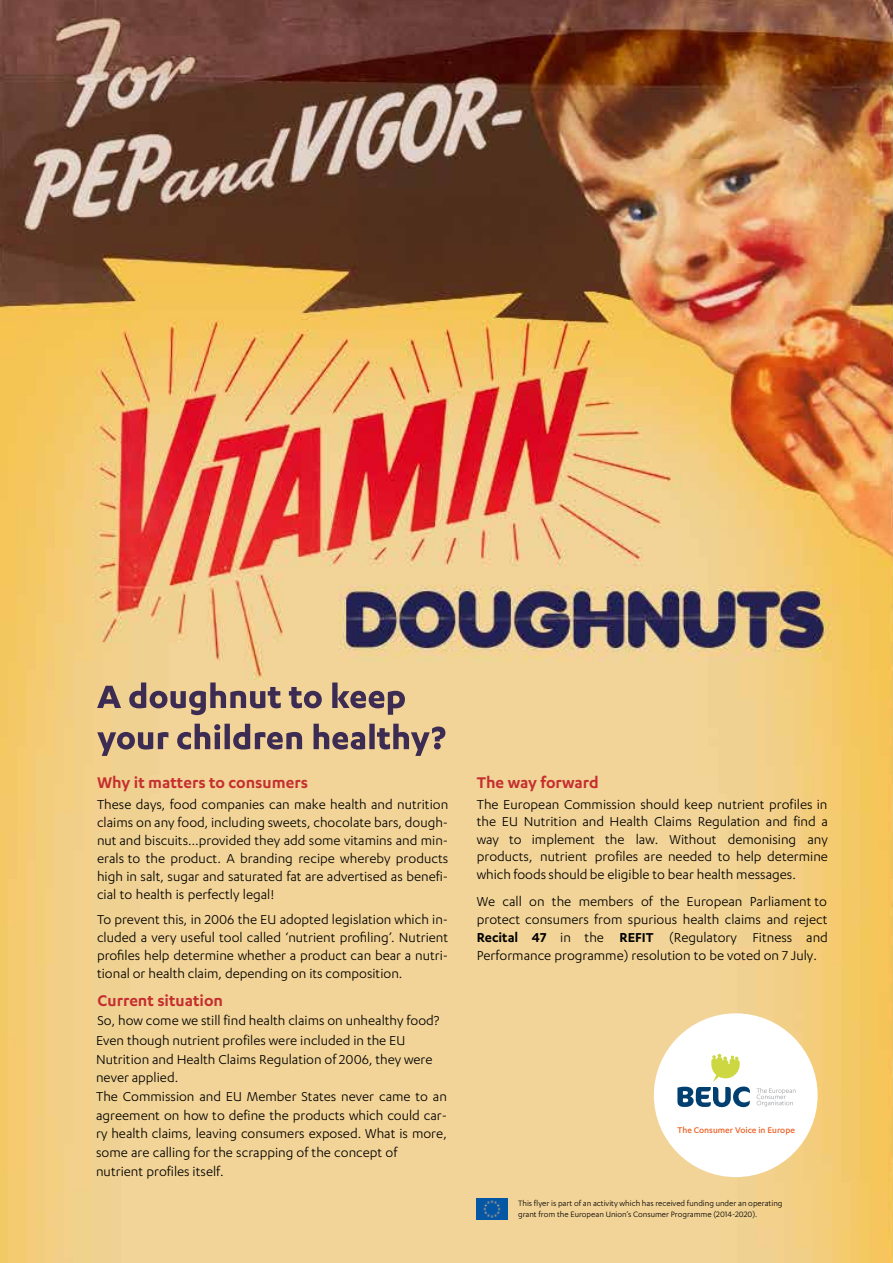
<style>
.page{position:relative;width:893px;height:1263px;background:#fff}
.page>*{position:absolute;margin:0;border:0;box-sizing:border-box;transform-origin:0 0}
.t1{font:600 18px "Karbon";color:#c52f30}
.t2{font:15px/18px "Karbon";color:#000;text-align:justify}
.t3{font:500 9.6px "Karbon";color:#ee6025}
.t4{font:9px/10.8px "Karbon";color:#000}
.s1{font-weight:600}
</style>
<div class="page">
<img style="left:1px;top:0;width:892px;height:1262px">
<svg style="left:97px;top:724px;width:348px;height:32px;background:#b59c80"></svg>
<svg style="left:97px;top:682px;width:308px;height:33px;background:#b69d80"></svg>
<div style="left:654px;top:1013px;width:164px;height:164px;background:#fff;border-radius:50%"></div>
<svg style="left:756px;top:1088px;width:39px;height:18px"></svg>
<svg style="left:677px;top:1054px;width:73px;height:53px"></svg>
<img style="left:477px;top:1199px;width:30px;height:20px">
<p class="t1" style="left:97px;top:772px;width:212px">Why it matters to consumers</p>
<p class="t2" style="left:97px;top:795px;width:353px">These days, food companies can make health and nutrition claims on any food, including sweets, chocolate bars, dough&shy;nut and biscuits…provided they add some vitamins and min&shy;erals to the product. A branding recipe whereby products high in salt, sugar and saturated fat are advertised as benefi&shy;cial to health is perfectly legal!</p>
<p class="t2" style="left:97px;top:910px;width:353px">To prevent this, in 2006 the EU adopted legislation which in&shy;cluded a very useful tool called ‘nutrient profiling’. Nutrient profiles help determine whether a product can bear a nutri&shy;tional or health claim, depending on its composition.</p>
<p class="t1" style="left:97px;top:990px;width:127px">Current situation</p>
<p class="t2" style="left:96px;top:1010px;width:353px;line-height:18.9px;text-align:left">So, how come we still find health claims on unhealthy food?<br>Even though nutrient profiles were included in the EU Nutrition and Health Claims Regulation of 2006, they were never applied.<br>The Commission and EU Member States never came to an agreement on how to define the products which could car&shy;ry health claims, leaving consumers exposed. What is more, some are calling for the scrapping of the concept of nutrient profiles itself.</p>
<p class="t1" style="left:477px;top:772px;width:124px">The way forward</p>
<p class="t2" style="left:477px;top:795px;width:353px;line-height:17.5px">The European Commission should keep nutrient profiles in the EU Nutrition and Health Claims Regulation and find a way to implement the law. Without demonising any products, nutrient profiles are needed to help determine which foods should be eligible to bear health messages.</p>
<p class="t2" style="left:477px;top:892px;width:353px">We call on the members of the European Parliament to protect consumers from spurious health claims and reject <span class="s1">Recital 47</span> in the <span class="s1">REFIT</span> (Regulatory Fitness and Performance programme) resolution to be voted on 7 July.</p>
<p class="t3" style="left:677px;top:1125px;width:119px">The Consumer Voice in Europe</p>
<p class="t4" style="left:518px;top:1198px;width:266px">This flyer is part of an activity which has received funding under an operating grant from the European Union’s Consumer Programme (2014-2020).</p>
</div>
